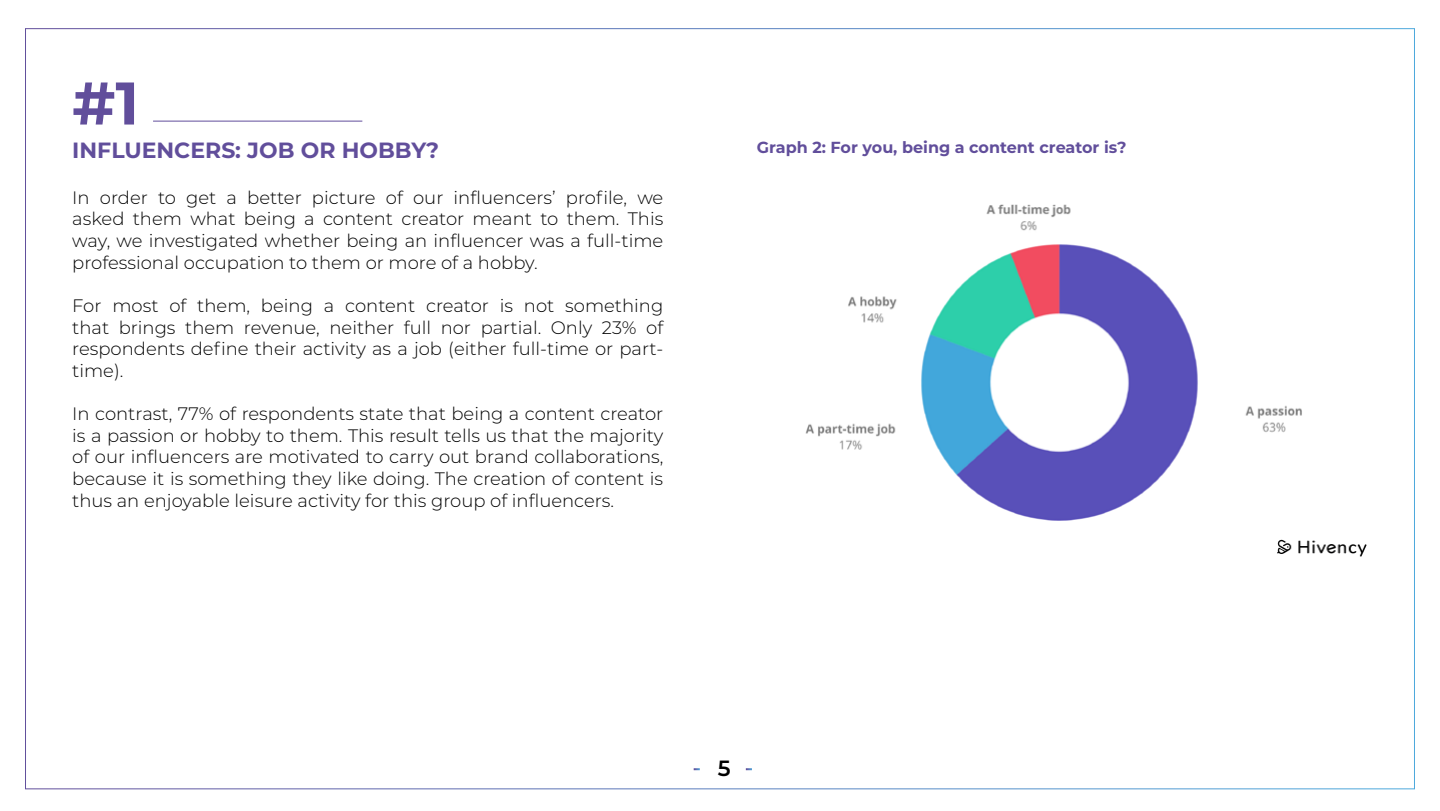
<style>
.page{position:relative;width:1440px;height:811px;background:#fff}
.page>*{position:absolute;margin:0;border:0;box-sizing:border-box;transform-origin:0 0}
.t1{font:700 60px "Montserrat";color:#614e9b}
.t2{font:700 22px "Montserrat";color:#614e9b}
.t3{font:600 22px "Montserrat";color:#000}
.t4{font:300 18px/21.6px "Montserrat";color:#000;text-align:justify}
.t5{font:700 16px "Montserrat";color:#614e9b}
</style>
<div class="page">
<hr style="left:153px;top:121px;width:209px;height:1px;background:#614e9b">
<img style="left:805px;top:204px;width:497px;height:317px">
<img style="left:1277px;top:539px;width:90px;height:18px">
<h1 class="t1" style="left:72px;top:60px;width:68px">#1</h1>
<p class="t2" style="left:72px;top:134px;width:368px">INFLUENCERS: JOB OR HOBBY?</p>
<p class="t4" style="left:72px;top:186px;width:593px">In order to get a better picture of our influencers’ profile, we asked them what being a content creator meant to them. This way, we investigated whether being an influencer was a full-time professional occupation to them or more of a hobby.</p>
<p class="t4" style="left:72px;top:294px;width:593px">For most of them, being a content creator is not something that brings them revenue, neither full nor partial. Only 23% of respondents define their activity as a job (either full-time or part&shy;time).</p>
<p class="t4" style="left:72px;top:402px;width:593px">In contrast, 77% of respondents state that being a content creator is a passion or hobby to them. This result tells us that the majority of our influencers are motivated to carry out brand collaborations, because it is something they like doing. The creation of content is thus an enjoyable leisure activity for this group of influencers.</p>
<p class="t5" style="left:757px;top:136px;width:371px">Graph 2: For you, being a content creator is?</p>
<p class="t3" style="left:718px;top:752px;width:14px">5</p>
</div>
